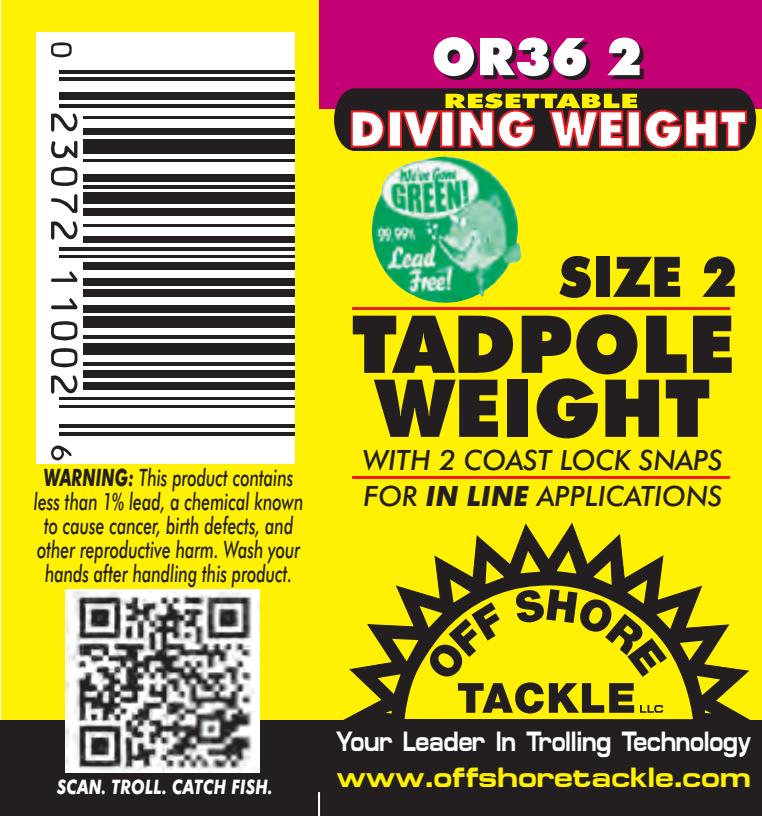
<style>
.page{position:relative;width:762px;height:816px;background:#fff}
.page>*{position:absolute;margin:0;border:0;box-sizing:border-box;transform-origin:0 0}
.t1{font:900 80px/64px "Futura BT";color:#231f20;text-align:center}
.t2{font:900 56px "Futura BT";color:#231f20;scale:.95 1}
.t3{font:700 28px/36px "Micro Extended";letter-spacing:-.01em;color:#fff;scale:.7 1}
.t4{font:italic 500 28px/36px "Futura BT";letter-spacing:.045em;color:#231f20}
.t5{font:italic 500 24px/24px "Futura BT";color:#231f20;text-align:center;scale:.68 1}
.t6{font:italic 700 20px "Futura BT";letter-spacing:.01em;color:#fff;scale:.8 1}
.s1{font-weight:700}
.s2{color:#fff101}
</style>
<div class="page">
<div style="left:1px;top:0;width:761px;height:816px;background:#fff101"></div>
<div style="left:0;top:721px;width:762px;height:95px;background:#231f20"></div>
<div style="left:319px;top:0;width:443px;height:109px;background:#c30175"></div>
<svg style="left:334px;top:88px;width:422px;height:63px;background:#352523"></svg>
<svg style="left:434px;top:37px;width:156px;height:43px"></svg>
<svg style="left:607px;top:38px;width:37px;height:41px"></svg>
<svg style="left:350px;top:109px;width:36px;height:40px"></svg>
<div style="left:388px;top:110px;width:14px;height:38px;background:#fff;border:2px solid #ee1d23"></div>
<div style="left:627px;top:110px;width:14px;height:38px;background:#fff;border:2px solid #ee1d23"></div>
<svg style="left:643px;top:109px;width:105px;height:41px;background:#b48384"></svg>
<svg style="left:400px;top:93px;width:237px;height:57px;background:#a58060"></svg>
<svg style="left:338px;top:523px;width:418px;height:198px"></svg>
<svg style="left:405px;top:713px;width:288px;height:6px"></svg>
<svg style="left:378px;top:551px;width:342px;height:162px"></svg>
<img style="left:65px;top:590px;width:195px;height:182px">
<img style="left:372px;top:157px;width:149px;height:146px">
<hr style="left:352px;top:307px;width:378px;height:3px;background:#ee1d23">
<hr style="left:352px;top:476px;width:378px;height:3px;background:#ee1d23">
<hr style="left:318px;top:792px;width:2px;height:24px;background:#fff">
<div style="left:36px;top:32px;width:259px;height:432px;background:#fff"></div>
<hr style="left:60px;top:70px;width:235px;height:3px;background:#231f20">
<hr style="left:60px;top:78px;width:235px;height:3px;background:#231f20">
<div style="left:60px;top:93px;width:235px;height:7px;background:#231f20"></div>
<hr style="left:60px;top:104px;width:235px;height:4px;background:#231f20">
<hr style="left:83px;top:116px;width:212px;height:3px;background:#231f20">
<div style="left:83px;top:128px;width:212px;height:7px;background:#231f20"></div>
<div style="left:83px;top:139px;width:212px;height:15px;background:#231f20"></div>
<hr style="left:83px;top:159px;width:212px;height:2px;background:#231f20">
<div style="left:83px;top:174px;width:212px;height:7px;background:#231f20"></div>
<hr style="left:83px;top:185px;width:212px;height:4px;background:#231f20">
<div style="left:83px;top:193px;width:212px;height:11px;background:#231f20"></div>
<div style="left:83px;top:208px;width:212px;height:8px;background:#231f20"></div>
<hr style="left:83px;top:224px;width:212px;height:3px;background:#231f20">
<div style="left:83px;top:236px;width:212px;height:7px;background:#231f20"></div>
<hr style="left:60px;top:247px;width:235px;height:3px;background:#231f20">
<hr style="left:60px;top:255px;width:235px;height:3px;background:#231f20">
<div style="left:83px;top:263px;width:212px;height:7px;background:#231f20"></div>
<div style="left:83px;top:278px;width:212px;height:7px;background:#231f20"></div>
<div style="left:83px;top:290px;width:212px;height:7px;background:#231f20"></div>
<div style="left:83px;top:305px;width:212px;height:7px;background:#231f20"></div>
<div style="left:83px;top:316px;width:212px;height:11px;background:#231f20"></div>
<hr style="left:83px;top:336px;width:212px;height:3px;background:#231f20">
<div style="left:83px;top:343px;width:212px;height:11px;background:#231f20"></div>
<hr style="left:83px;top:363px;width:212px;height:3px;background:#231f20">
<div style="left:83px;top:370px;width:212px;height:8px;background:#231f20"></div>
<div style="left:83px;top:382px;width:212px;height:7px;background:#231f20"></div>
<hr style="left:60px;top:398px;width:235px;height:2px;background:#231f20">
<hr style="left:60px;top:405px;width:235px;height:3px;background:#231f20">
<hr style="left:60px;top:424px;width:235px;height:4px;background:#231f20">
<hr style="left:60px;top:432px;width:235px;height:3px;background:#231f20">
<svg style="left:51px;top:42px;width:21px;height:15px"></svg>
<svg style="left:51px;top:113px;width:27px;height:19px"></svg>
<svg style="left:51px;top:141px;width:26px;height:17px"></svg>
<svg style="left:51px;top:167px;width:26px;height:19px"></svg>
<svg style="left:51px;top:194px;width:27px;height:19px"></svg>
<svg style="left:51px;top:221px;width:27px;height:19px"></svg>
<svg style="left:51px;top:271px;width:26px;height:11px"></svg>
<svg style="left:51px;top:298px;width:26px;height:11px"></svg>
<svg style="left:51px;top:321px;width:27px;height:19px"></svg>
<svg style="left:51px;top:348px;width:26px;height:19px"></svg>
<svg style="left:51px;top:375px;width:27px;height:19px"></svg>
<svg style="left:51px;top:446px;width:21px;height:14px"></svg>
<p class="t5" style="left:34px;top:466px;width:398px"><span class="s1">WARNING:</span> This product contains less than 1% lead, a chemical known to cause cancer, birth defects, and other reproductive harm. Wash your hands after handling this product.</p>
<p class="t2" style="left:559px;top:243px;width:189px">SIZE 2</p>
<p class="t1" style="left:351px;top:312px;width:376px">TADPOLE<br>WEIGHT</p>
<p class="t4" style="left:363px;top:442px;width:358px">with 2 coast lock snaps<br>FOR <span class="s1">IN LINE</span> APPLICATIONS</p>
<p class="t6" style="left:57px;top:775px;width:271px">SCAN. TROLL . CATCH FISH.</p>
<p class="t3" style="left:336px;top:724px;width:595px">Your Leader In Trolling Technology <span class="s2">www.offshoretackle.com</span></p>
</div>
